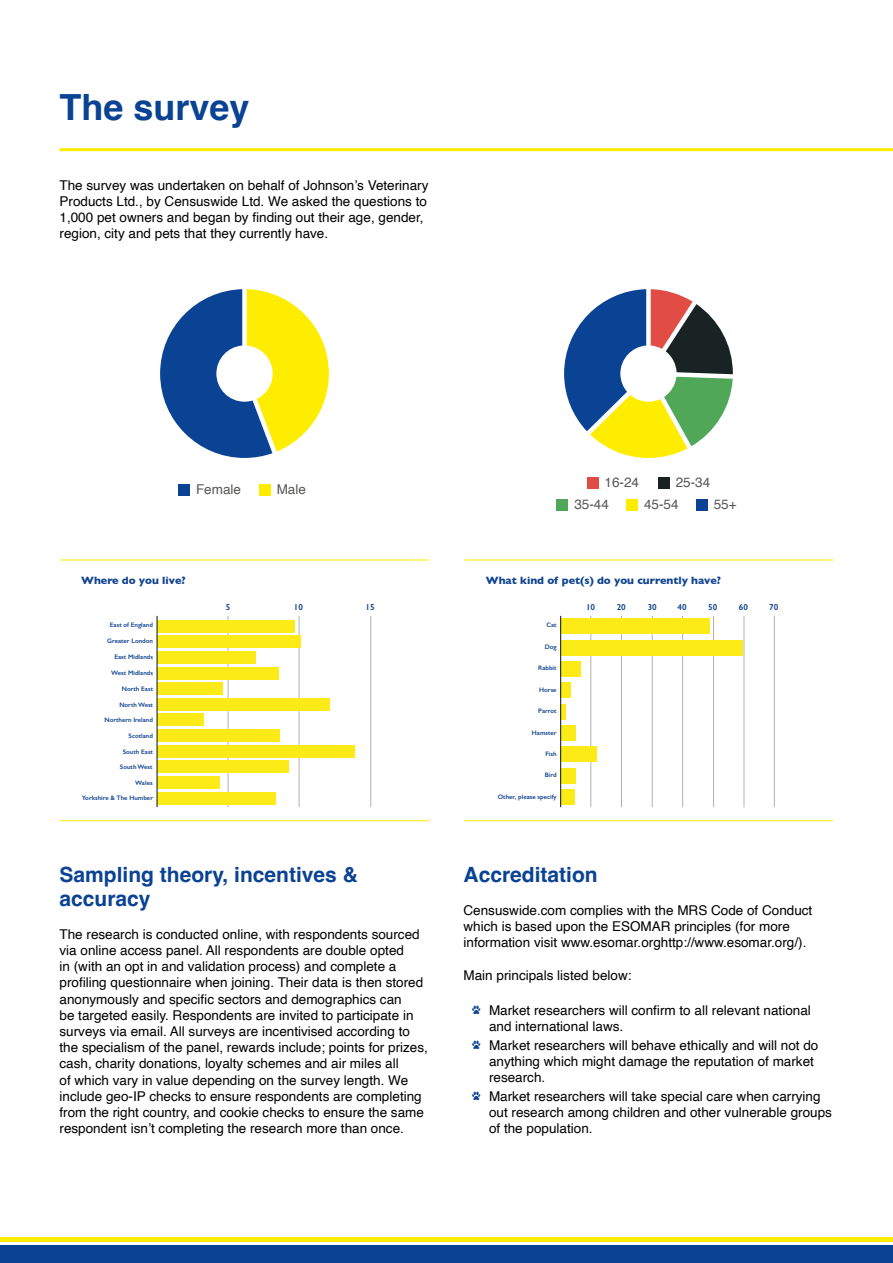
<style>
.page{position:relative;width:893px;height:1263px;background:#fff}
.page>*{position:absolute;margin:0;border:0;box-sizing:border-box;transform-origin:0 0}
.t1{font:700 36px "Helvetica";color:#0a4294}
.t2{font:700 21px/24px "Helvetica";color:#0a4294}
.t3{font:13.5px/16.2px "Helvetica";color:#000}
.t4{font:13.5px "Helvetica";color:#575756}
.t5{font:700 10.8px "Gill Sans";color:#114490}
.t6{font:600 8.7px "Gill Sans";color:#114490}
.t7{font:600 6.45px "Gill Sans";color:#114490}
.s1{font-family:"Pawprint 3";color:#0a4294}
</style>
<div class="page">
<div style="left:0;top:1237px;width:893px;height:5px;background:#ffed00"></div>
<div style="left:0;top:1246px;width:893px;height:17px;background:#0a4294"></div>
<svg style="left:160px;top:289px;width:169px;height:169px"></svg>
<svg style="left:564px;top:289px;width:169px;height:169px"></svg>
<div style="left:259px;top:484px;width:12px;height:12px;background:#ffed00"></div>
<div style="left:178px;top:484px;width:12px;height:12px;background:#0a4294"></div>
<div style="left:658px;top:477px;width:12px;height:12px;background:#192323"></div>
<div style="left:587px;top:477px;width:12px;height:12px;background:#e14c44"></div>
<div style="left:626px;top:499px;width:12px;height:12px;background:#ffed00"></div>
<div style="left:696px;top:499px;width:12px;height:12px;background:#0a4294"></div>
<div style="left:556px;top:499px;width:12px;height:12px;background:#4fa757"></div>
<hr style="left:60px;top:148px;width:833px;height:3px;background:#ffed00">
<hr style="left:621px;top:616px;width:1px;height:191px;background:#b3b2b2">
<hr style="left:652px;top:616px;width:1px;height:191px;background:#b3b2b2">
<hr style="left:744px;top:616px;width:1px;height:191px;background:#b3b2b2">
<hr style="left:591px;top:616px;width:1px;height:191px;background:#b3b2b2">
<hr style="left:774px;top:616px;width:1px;height:191px;background:#b3b2b2">
<hr style="left:713px;top:616px;width:1px;height:191px;background:#b3b2b2">
<hr style="left:682px;top:616px;width:1px;height:191px;background:#b3b2b2">
<div style="left:561px;top:618px;width:149px;height:16px;background:#fdeb18"></div>
<div style="left:561px;top:639px;width:181px;height:16px;background:#fdeb18"></div>
<div style="left:561px;top:661px;width:20px;height:16px;background:#fdeb18"></div>
<div style="left:561px;top:682px;width:10px;height:16px;background:#fdeb18"></div>
<div style="left:561px;top:704px;width:5px;height:15px;background:#fdeb18"></div>
<div style="left:561px;top:725px;width:14px;height:16px;background:#fdeb18"></div>
<div style="left:561px;top:746px;width:36px;height:16px;background:#fdeb18"></div>
<div style="left:561px;top:768px;width:15px;height:15px;background:#fdeb18"></div>
<div style="left:561px;top:789px;width:13px;height:16px;background:#fdeb18"></div>
<hr style="left:560px;top:616px;width:1px;height:191px;background:#162322">
<hr style="left:464px;top:559px;width:368px;height:1px;background:#fdeb18">
<hr style="left:464px;top:820px;width:368px;height:1px;background:#fdeb18">
<hr style="left:228px;top:616px;width:1px;height:191px;background:#b3b2b2">
<hr style="left:370px;top:616px;width:1px;height:191px;background:#b3b2b2">
<hr style="left:299px;top:616px;width:1px;height:191px;background:#b3b2b2">
<div style="left:157px;top:620px;width:138px;height:12px;background:#fdeb18"></div>
<div style="left:157px;top:636px;width:144px;height:12px;background:#fdeb18"></div>
<div style="left:157px;top:651px;width:99px;height:12px;background:#fdeb18"></div>
<div style="left:157px;top:667px;width:121px;height:12px;background:#fdeb18"></div>
<div style="left:157px;top:682px;width:65px;height:13px;background:#fdeb18"></div>
<div style="left:157px;top:698px;width:173px;height:12px;background:#fdeb18"></div>
<div style="left:157px;top:714px;width:47px;height:12px;background:#fdeb18"></div>
<div style="left:157px;top:729px;width:123px;height:13px;background:#fdeb18"></div>
<div style="left:157px;top:745px;width:198px;height:12px;background:#fdeb18"></div>
<div style="left:157px;top:761px;width:131px;height:12px;background:#fdeb18"></div>
<div style="left:157px;top:776px;width:63px;height:12px;background:#fdeb18"></div>
<div style="left:157px;top:792px;width:119px;height:12px;background:#fdeb18"></div>
<hr style="left:157px;top:616px;width:1px;height:191px;background:#162322">
<hr style="left:60px;top:559px;width:368px;height:1px;background:#fdeb18">
<hr style="left:60px;top:820px;width:368px;height:1px;background:#fdeb18">
<h1 class="t1" style="left:60px;top:85px;width:192px">The survey</h1>
<p class="t3" style="left:60px;top:177px;width:370px">The survey was undertaken on behalf of Johnson’s Veterinary Products Ltd., by Censuswide Ltd. We asked the questions to 1,000 pet owners and began by finding out their age, gender, region, city and pets that they currently have.</p>
<p class="t4" style="left:196px;top:479px;width:47px">Female</p>
<p class="t4" style="left:277px;top:479px;width:31px">Male</p>
<p class="t5" style="left:81px;top:572px;width:106px">Where do you live?</p>
<p class="t7" style="left:110px;top:621px;width:45px">East of England</p>
<p class="t7" style="left:107px;top:637px;width:47px">Greater London</p>
<p class="t7" style="left:114px;top:653px;width:40px">East Midlands</p>
<p class="t7" style="left:111px;top:669px;width:43px">West Midlands</p>
<p class="t7" style="left:122px;top:685px;width:33px">North East</p>
<p class="t7" style="left:119px;top:700px;width:35px">North West</p>
<p class="t7" style="left:105px;top:716px;width:50px">Northern Ireland</p>
<p class="t7" style="left:129px;top:732px;width:26px">Scotland</p>
<p class="t7" style="left:123px;top:747px;width:32px">South East</p>
<p class="t7" style="left:120px;top:763px;width:34px">South West</p>
<p class="t7" style="left:135px;top:779px;width:19px">Wales</p>
<p class="t7" style="left:82px;top:794px;width:73px">Yorkshire &amp; The Humber</p>
<p class="t6" style="left:226px;top:602px;width:6px">5</p>
<p class="t6" style="left:294px;top:602px;width:11px">10</p>
<p class="t6" style="left:366px;top:602px;width:11px">15</p>
<h2 class="t2" style="left:60px;top:865px;width:300px">Sampling theory, incentives &amp; accuracy</h2>
<p class="t3" style="left:60px;top:926px;width:370px">The research is conducted online, with respondents sourced via online access panel. All respondents are double opted<br>in (with an opt in and validation process) and complete a profiling questionnaire when joining. Their data is then stored anonymously and specific sectors and demographics can<br>be targeted easily. Respondents are invited to participate in surveys via email. All surveys are incentivised according to the specialism of the panel, rewards include; points for prizes, cash, charity donations, loyalty schemes and air miles all<br>of which vary in value depending on the survey length. We include geo-IP checks to ensure respondents are completing from the right country, and cookie checks to ensure the same respondent isn’t completing the research more than once.</p>
<p class="t4" style="left:605px;top:472px;width:36px">16-24</p>
<p class="t4" style="left:676px;top:472px;width:36px">25-34</p>
<p class="t4" style="left:574px;top:494px;width:36px">35-44</p>
<p class="t4" style="left:644px;top:494px;width:36px">45-54</p>
<p class="t4" style="left:714px;top:494px;width:24px">55+</p>
<p class="t5" style="left:486px;top:572px;width:237px">What kind of pet(s) do you currently have?</p>
<p class="t6" style="left:586px;top:602px;width:11px">10</p>
<p class="t6" style="left:617px;top:602px;width:11px">20</p>
<p class="t6" style="left:648px;top:602px;width:11px">30</p>
<p class="t6" style="left:677px;top:602px;width:11px">40</p>
<p class="t6" style="left:708px;top:602px;width:11px">50</p>
<p class="t6" style="left:739px;top:602px;width:11px">60</p>
<p class="t6" style="left:769px;top:602px;width:11px">70</p>
<p class="t7" style="left:546px;top:621px;width:12px">Cat</p>
<p class="t7" style="left:545px;top:643px;width:13px">Dog</p>
<p class="t7" style="left:538px;top:664px;width:20px">Rabbit</p>
<p class="t7" style="left:538px;top:707px;width:20px">Parrot</p>
<p class="t7" style="left:532px;top:728px;width:26px">Hamster</p>
<p class="t7" style="left:545px;top:750px;width:13px">Fish</p>
<p class="t7" style="left:545px;top:771px;width:13px">Bird</p>
<p class="t7" style="left:539px;top:686px;width:19px">Horse</p>
<p class="t7" style="left:498px;top:793px;width:60px">Other, please specify</p>
<h2 class="t2" style="left:463px;top:865px;width:136px">Accreditation</h2>
<p class="t3" style="left:463px;top:902px;width:350px">Censuswide.com complies with the MRS Code of Conduct which is based upon the ESOMAR principles (for more information visit www.esomar.orghttp://www.esomar.org/).</p>
<p class="t3" style="left:463px;top:967px;width:170px">Main principals listed below:</p>
<p class="t3" style="left:489px;top:1002px;width:323px;text-indent:-17px"><span class="s1">A</span> Market researchers will confirm to all relevant national and international laws.</p>
<p class="t3" style="left:489px;top:1037px;width:331px;text-indent:-17px"><span class="s1">A</span> Market researchers will behave ethically and will not do anything which might damage the reputation of market research.</p>
<p class="t3" style="left:489px;top:1088px;width:344px;text-indent:-17px"><span class="s1">A</span> Market researchers will take special care when carrying out research among children and other vulnerable groups of the population.</p>
</div>
